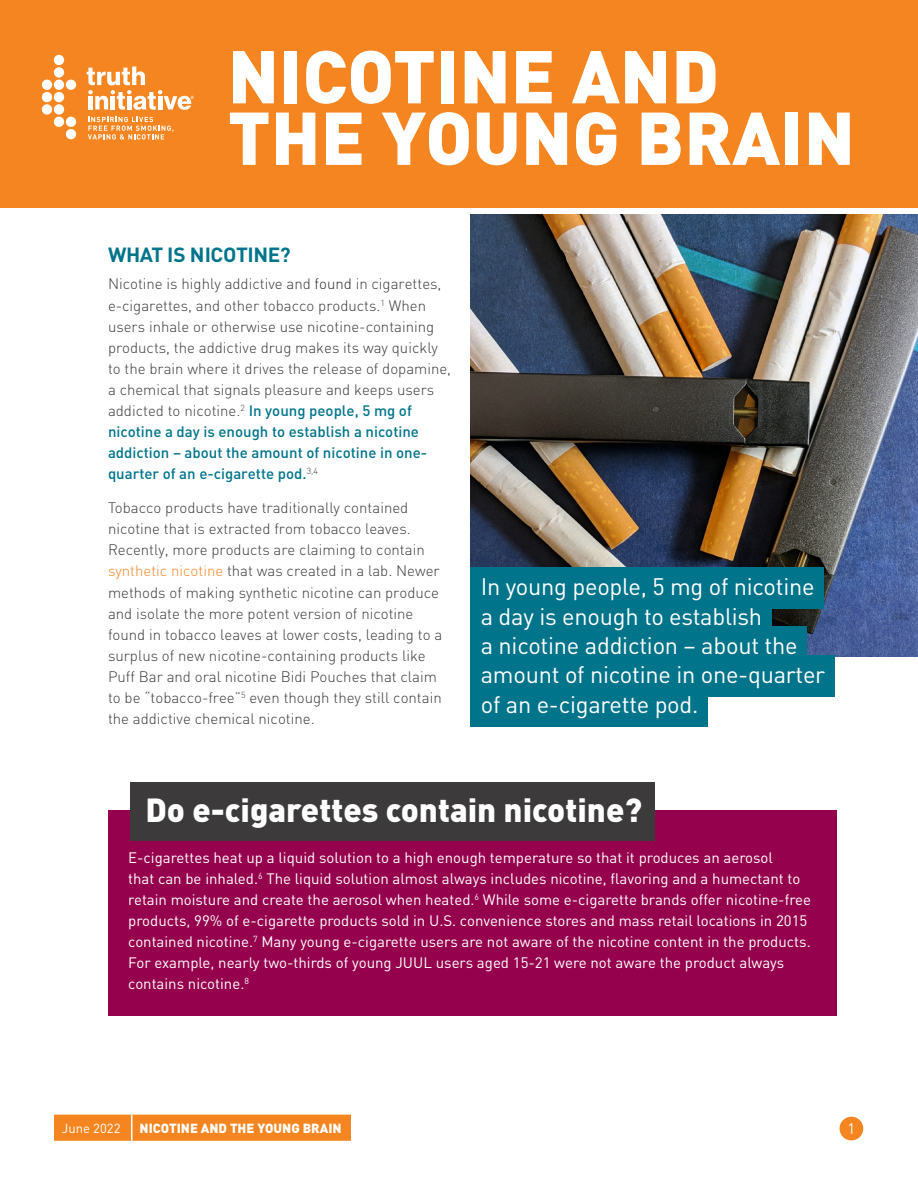
<style>
.page{position:relative;width:918px;height:1188px;background:#fff}
.page>*{position:absolute;margin:0;border:0;box-sizing:border-box;transform-origin:0 0}
.t1{font:900 73.5px/61.5px "DIN";color:#fff}
.Callout{font:900 33px "DIN";color:#fff}
.Callout-2{font:23.55px "DIN";letter-spacing:-.01em;color:#fff}
.Body{font:700 20.25px "DIN";letter-spacing:-.02em;color:#00748a}
.Body-2{font:300 15px/21px "DIN";color:#3c3a3b}
.Sidebar_Body{font:15px/21px "DIN";color:#fff}
.t2{font:900 13.05px "DIN";color:#fff}
.t3{font:13.05px "DIN";color:#fff}
.s1{font-family:"DIN Pro";color:#292a2a}
.s2{font-weight:500;color:#00748a}
.s3{color:#f58520}
</style>
<div class="page">
<div style="left:840px;top:1117px;width:23px;height:23px;background:#f58520;border-radius:50%"></div>
<div style="left:54px;top:1115px;width:297px;height:26px;background:#f58520"></div>
<hr style="left:131px;top:1115px;width:2px;height:26px;background:#fff">
<img style="left:470px;top:215px;width:448px;height:442px">
<div style="left:470px;top:567px;width:354px;height:41px;background:#00748a"></div>
<div style="left:470px;top:597px;width:301px;height:41px;background:#00748a"></div>
<div style="left:470px;top:626px;width:337px;height:41px;background:#00748a"></div>
<div style="left:470px;top:656px;width:364px;height:41px;background:#00748a"></div>
<div style="left:470px;top:685px;width:238px;height:41px;background:#00748a"></div>
<div style="left:0;top:0;width:918px;height:207px;background:#f58520"></div>
<svg style="left:87px;top:67px;width:107px;height:43px"></svg>
<svg style="left:88px;top:117px;width:86px;height:23px"></svg>
<svg style="left:65px;top:116px;width:11px;height:24px"></svg>
<svg style="left:66px;top:79px;width:10px;height:11px"></svg>
<svg style="left:53px;top:55px;width:11px;height:11px"></svg>
<svg style="left:42px;top:79px;width:11px;height:36px"></svg>
<div style="left:54px;top:117px;width:10px;height:10px;background:#fff;border-radius:50%"></div>
<div style="left:54px;top:67px;width:10px;height:11px;background:#fff;border-radius:50%"></div>
<div style="left:54px;top:104px;width:10px;height:11px;background:#fff;border-radius:50%"></div>
<div style="left:54px;top:80px;width:10px;height:10px;background:#fff;border-radius:50%"></div>
<div style="left:54px;top:92px;width:10px;height:10px;background:#fff;border-radius:50%"></div>
<div style="left:108px;top:810px;width:729px;height:206px;background:#96014d"></div>
<div style="left:130px;top:782px;width:525px;height:58px;background:#3c3a3b"></div>
<h1 class="t1" style="left:228px;top:42px;width:629px">NICOTINE AND<br>THE YOUNG BRAIN</h1>
<p class="Body" style="left:108px;top:242px;width:184px">WHAT IS NICOTINE?</p>
<p class="Body-2" style="left:108px;top:273px;width:345px">Nicotine is highly addictive and <span class="s1">found</span> in cigarettes, e-cigarettes, and other tobacco products.<sup>1</sup> When users inhale or otherwise use nicotine-containing products, the addictive drug makes its way quickly to the brain where it drives the release of dopamine, a chemical that signals pleasure and keeps users addicted to nicotine.<sup>2</sup> <span class="s2">In young people, 5 mg of nicotine a day is enough to establish a nicotine addiction – about the amount of nicotine in one&shy;quarter of an e-cigarette pod.</span><sup>3,4</sup></p>
<p class="Body-2" style="left:108px;top:497px;width:336px">Tobacco products have traditionally contained nicotine that is extracted from tobacco leaves.<br>Recently, more products are claiming to contain <span class="s3">synthetic nicotine</span> that was created in a lab. Newer methods of making synthetic nicotine can produce and isolate the more potent version of nicotine found in tobacco leaves at lower costs, leading to a surplus of new nicotine-containing products like Puff Bar and oral nicotine Bidi Pouches that claim to be “tobacco-free”<sup>5</sup> even though they still contain the addictive chemical nicotine.</p>
<p class="Callout-2" style="left:481px;top:572px;width:335px">In young people, 5 mg of nicotine</p>
<p class="Callout-2" style="left:481px;top:601px;width:283px">a day is enough to establish</p>
<p class="Callout-2" style="left:481px;top:631px;width:318px">a nicotine addiction – about the</p>
<p class="Callout-2" style="left:481px;top:660px;width:346px">amount of nicotine in one-quarter</p>
<p class="Callout-2" style="left:481px;top:690px;width:219px">of an e-cigarette pod.</p>
<p class="Callout" style="left:145px;top:788px;width:498px">Do e-cigarettes contain nicotine?</p>
<p class="Sidebar_Body" style="left:128px;top:847px;width:684px">E-cigarettes heat up a liquid solution to a high enough temperature so that it produces an aerosol<br>that can be inhaled.<sup>6</sup> The liquid solution almost always includes nicotine, flavoring and a humectant to retain moisture and create the aerosol when heated.<sup>6</sup> While some e-cigarette brands offer nicotine-free products, 99% of e-cigarette products sold in U.S. convenience stores and mass retail locations in 2015 contained nicotine.<sup>7</sup> Many young e-cigarette users are not aware of the nicotine content in the products.<br>For example, nearly two-thirds of young JUUL users aged 15-21 were not aware the product always contains nicotine.<sup>8</sup></p>
<p class="t3" style="left:62px;top:1120px;width:60px">June 2022</p>
<p class="t2" style="left:140px;top:1120px;width:204px">NICOTINE AND THE YOUNG BRAIN</p>
<p class="Sidebar_Body" style="left:847px;top:1118px;width:9px">1</p>
</div>
